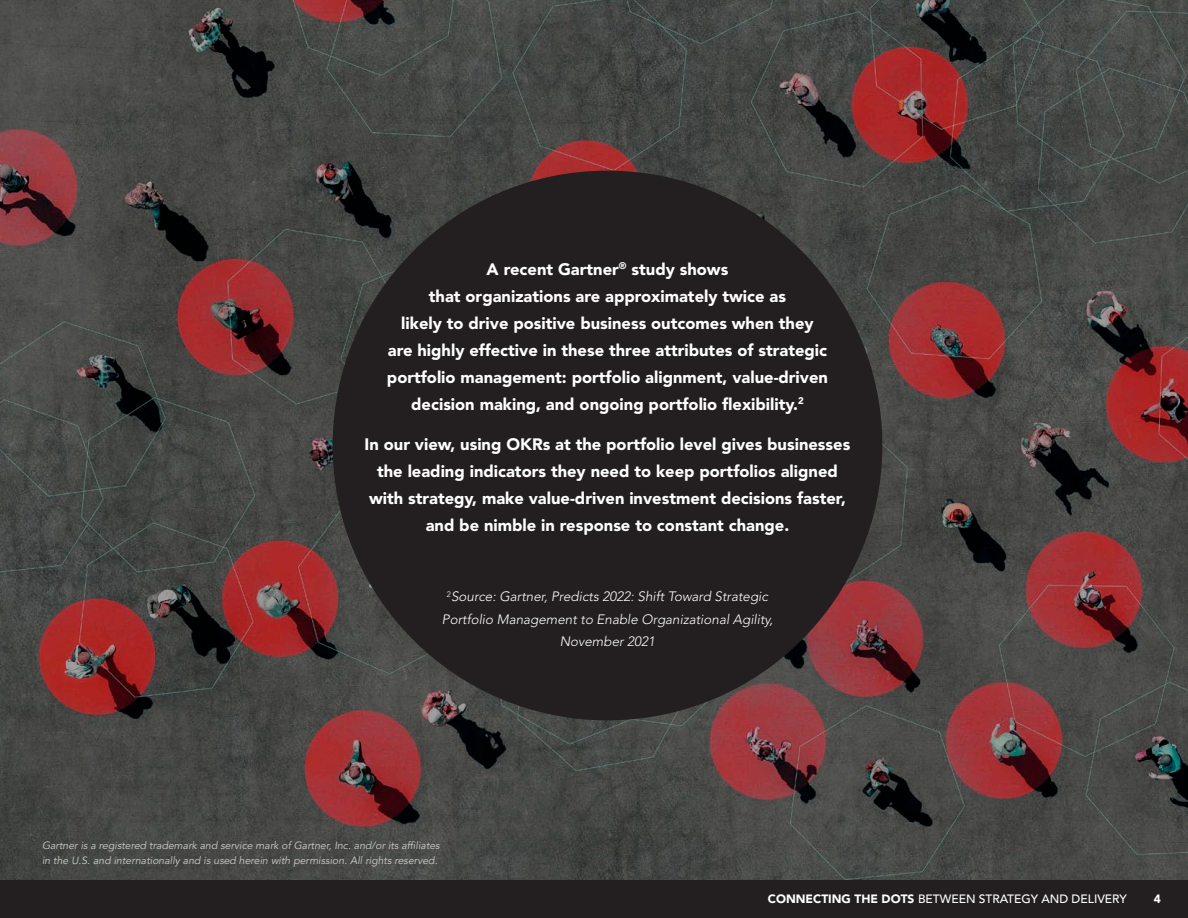
<style>
.page{position:relative;width:1188px;height:918px;background:#fff}
.page>*{position:absolute;margin:0;border:0;box-sizing:border-box;transform-origin:0 0}
.Basic_Content{font:900 16.5px/27px "Avenir LT Std";color:#fff;text-align:center}
.Basic_Content-2{font:italic 300 13.5px/22.5px "Avenir LT Std";color:#fff;text-align:center}
.Basic_Content-3{font:500 12px "Avenir LT Std";color:#fff}
.Basic_Content-4{font:900 12px "Avenir LT Std";color:#fff}
.Green_Bold_Call_Out{font:italic 10.5px/15px "Avenir LT Std";color:#ccc}
.s1{font-weight:900}
</style>
<div class="page">
<img style="left:0;top:0;width:1188px;height:880px">
<div style="left:0;top:880px;width:1188px;height:38px;background:#231f20"></div>
<div style="left:333px;top:171px;width:549px;height:549px;background:#231f20;border-radius:50%"></div>
<p class="Basic_Content" style="left:387px;top:256px;width:443px">A recent Gartner<sup>®</sup> study shows<br>that organizations are approximately twice as<br>likely to drive positive business outcomes when they are highly effective in these three attributes of strategic portfolio management: portfolio alignment, value-driven decision making, and ongoing portfolio flexibility.<sup>2</sup></p>
<p class="Basic_Content" style="left:365px;top:431px;width:487px">In our view, using OKRs at the portfolio level gives businesses the leading indicators they need to keep portfolios aligned with strategy, make value-driven investment decisions faster, and be nimble in response to constant change.</p>
<p class="Basic_Content-2" style="left:442px;top:586px;width:333px"><sup>2</sup>Source: Gartner, Predicts 2022: Shift Toward Strategic<br>Portfolio Management to Enable Organizational Agility,<br>November 2021</p>
<p class="Green_Bold_Call_Out" style="left:42px;top:838px;width:399px">Gartner is a registered trademark and service mark of Gartner, Inc. and/or its affiliates in the U.S. and internationally and is used herein with permission. All rights reserved.</p>
<p class="Basic_Content-3" style="left:768px;top:892px;width:360px"><span class="s1">CONNECTING THE DOTS</span> BETWEEN STRATEGY AND DELIVERY</p>
<p class="Basic_Content-4" style="left:1154px;top:892px;width:9px">4</p>
</div>
